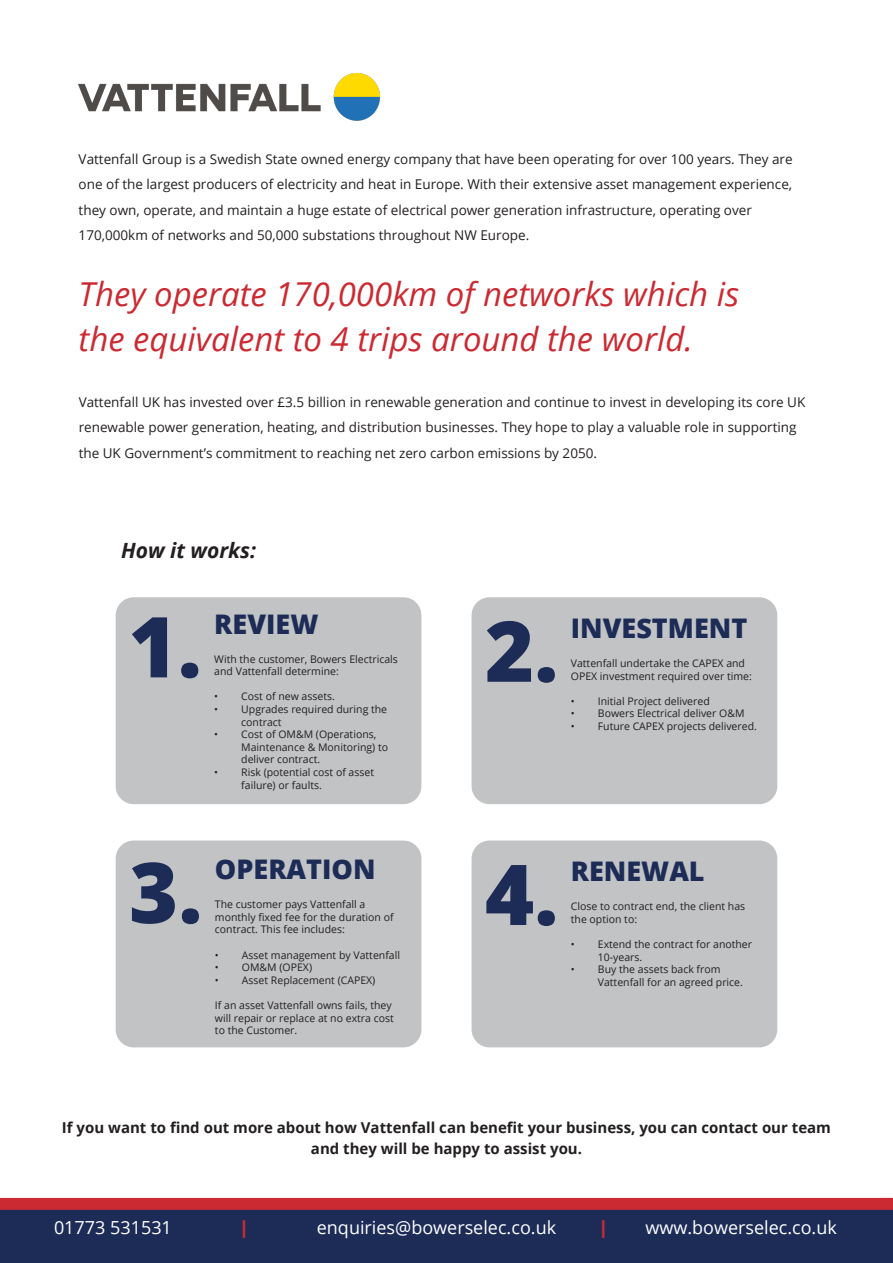
<style>
.page{position:relative;width:893px;height:1263px;background:#fff}
.page>*{position:absolute;margin:0;border:0;box-sizing:border-box;transform-origin:0 0}
.t1{font:800 84px "Open Sans";color:#1c2c57}
.t2{font:italic 33px/45px "Open Sans";color:#cb2a32}
.t3{font:800 27px "Open Sans";color:#1c2c57}
.t4{font:800 27px "Open Sans";color:#1c2c57}
.t5{font:italic 700 21px "Open Sans";color:#231f20}
.t6{font:18px "Open Sans";color:#fff}
.t7{font:800 18px "Open Sans";color:#cb2a32}
.t8{font:800 18px "Open Sans";color:#cb2a32}
.t9{font:700 15px/21px "Open Sans";color:#231f20;text-align:center}
.t10{font:13.5px/25.5px "Open Sans";color:#231f20}
.t11{font:10.5px/12.6px "Open Sans";color:#231f20}
</style>
<div class="page">
<img style="left:79px;top:74px;width:300px;height:46px">
<svg style="left:0;top:1198px;width:880px;height:12px"></svg>
<div style="left:0;top:1210px;width:880px;height:53px;background:#1c2c57"></div>
<div style="left:116px;top:597px;width:305px;height:207px;background:#c1c3c4;border-radius:18px"></div>
<div style="left:116px;top:840px;width:305px;height:207px;background:#c1c3c4;border-radius:18px"></div>
<div style="left:472px;top:597px;width:305px;height:207px;background:#c1c3c4;border-radius:18px"></div>
<div style="left:472px;top:840px;width:305px;height:207px;background:#c1c3c4;border-radius:18px"></div>
<svg style="left:880px;top:1198px;width:13px;height:65px"></svg>
<p class="t10" style="left:79px;top:146px;width:715px">Vattenfall Group is a Swedish State owned energy company that have been operating for over 100 years. They are one of the largest producers of electricity and heat in Europe. With their extensive asset management experience, they own, operate, and maintain a huge estate of electrical power generation infrastructure, operating over 170,000km of networks and 50,000 substations throughout NW Europe.</p>
<p class="t2" style="left:79px;top:270px;width:662px">They operate 170,000km of networks which is the equivalent to 4 trips around the world.</p>
<p class="t10" style="left:79px;top:389px;width:728px">Vattenfall UK has invested over £3.5 billion in renewable generation and continue to invest in developing its core UK renewable power generation, heating, and distribution businesses. They hope to play a valuable role in supporting the UK Government’s commitment to reaching net zero carbon emissions by 2050.</p>
<p class="t5" style="left:121px;top:536px;width:136px">How it works:</p>
<p class="t1" style="left:128px;top:583px;width:75px">1.</p>
<p class="t4" style="left:214px;top:603px;width:106px">REVIEW</p>
<p class="t11" style="left:214px;top:652px;width:185px">With the customer, Bowers Electricals and Vattenfall determine:</p>
<p class="t11" style="left:214px;top:690px;width:122px">• Cost of new assets.</p>
<p class="t11" style="left:241px;top:702px;width:147px;text-indent:-27px">• Upgrades required during the contract</p>
<p class="t11" style="left:241px;top:728px;width:148px;text-indent:-27px">• Cost of OM&amp;M (Operations,<br>Maintenance &amp; Monitoring) to deliver contract.</p>
<p class="t11" style="left:241px;top:765px;width:134px;text-indent:-27px">• Risk (potential cost of asset failure) or faults.</p>
<p class="t1" style="left:129px;top:829px;width:75px">3.</p>
<p class="t3" style="left:215px;top:849px;width:162px">OPERATION</p>
<p class="t11" style="left:215px;top:898px;width:180px">The customer pays Vattenfall a monthly fixed fee for the duration of contract. This fee includes:</p>
<p class="t11" style="left:215px;top:948px;width:187px">• Asset management by Vattenfall</p>
<p class="t11" style="left:215px;top:961px;width:99px">• OM&amp;M (OPEX)</p>
<p class="t11" style="left:215px;top:973px;width:162px">• Asset Replacement (CAPEX)</p>
<p class="t11" style="left:215px;top:999px;width:180px">If an asset Vattenfall owns fails, they will repair or replace at no extra cost to the Customer.</p>
<p class="t1" style="left:485px;top:587px;width:75px">2.</p>
<p class="t3" style="left:571px;top:608px;width:178px">INVESTMENT</p>
<p class="t11" style="left:571px;top:656px;width:183px">Vattenfall undertake the CAPEX and<br>OPEX investment required over time:</p>
<p class="t11" style="left:571px;top:694px;width:140px">• Initial Project delivered</p>
<p class="t11" style="left:571px;top:707px;width:175px">• Bowers Electrical deliver O&amp;M</p>
<p class="t11" style="left:571px;top:719px;width:188px">• Future CAPEX projects delivered.</p>
<p class="t1" style="left:485px;top:830px;width:75px">4.</p>
<p class="t3" style="left:571px;top:851px;width:135px">RENEWAL</p>
<p class="t11" style="left:571px;top:900px;width:176px">Close to contract end, the client has the option to:</p>
<p class="t11" style="left:598px;top:938px;width:156px;text-indent:-27px">• Extend the contract for another<br>10-years.</p>
<p class="t11" style="left:598px;top:963px;width:147px;text-indent:-27px">• Buy the assets back from<br>Vattenfall for an agreed price.</p>
<p class="t9" style="left:62px;top:1116px;width:771px">If you want to find out more about how Vattenfall can benefit your business, you can contact our team and they will be happy to assist you.</p>
<p class="t6" style="left:54px;top:1215px;width:119px">01773 531531</p>
<p class="t7" style="left:239px;top:1214px;width:11px">|</p>
<p class="t6" style="left:317px;top:1215px;width:241px">enquiries@bowerselec.co.uk</p>
<p class="t8" style="left:599px;top:1214px;width:11px">|</p>
<p class="t6" style="left:645px;top:1215px;width:193px">www.bowerselec.co.uk</p>
</div>
